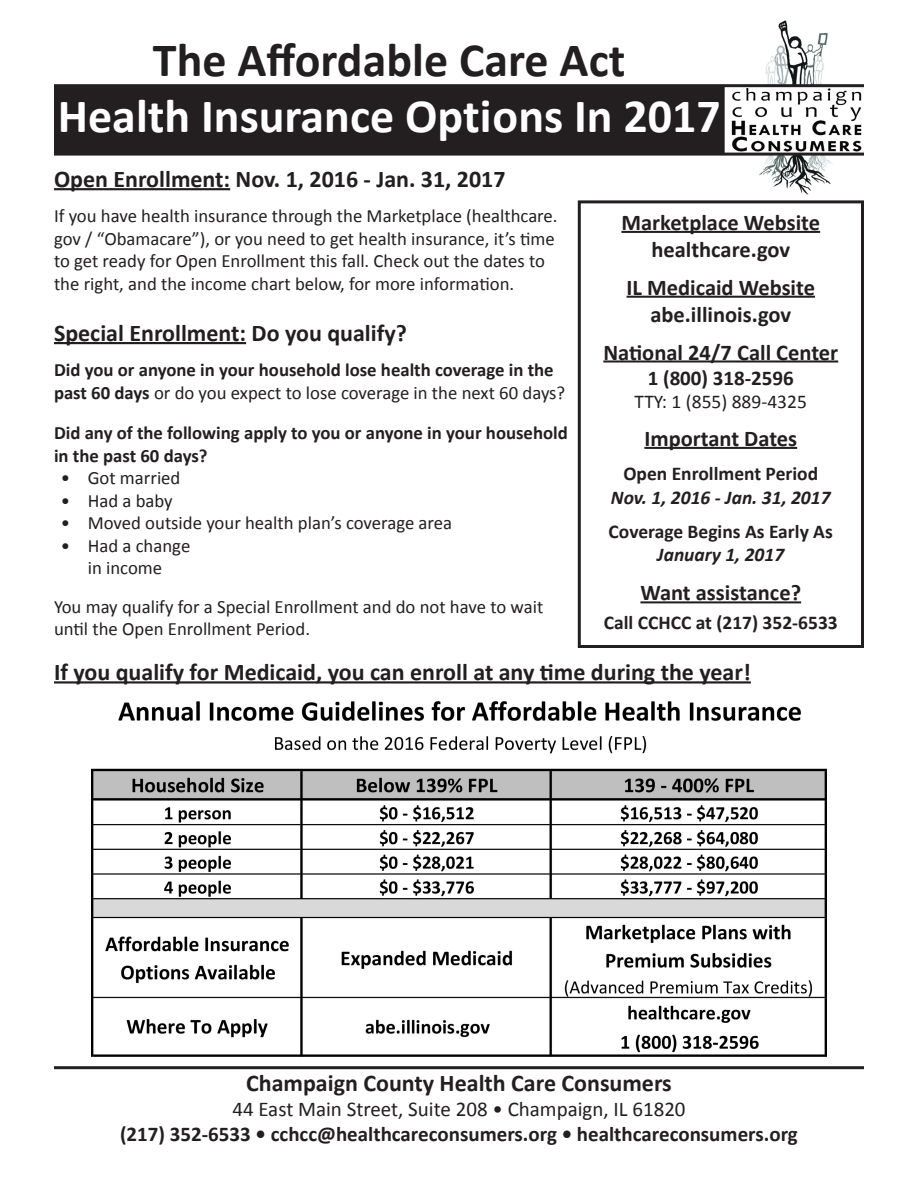
<style>
.page{position:relative;width:918px;height:1188px;background:#fff}
.page>*{position:absolute;margin:0;border:0;box-sizing:border-box;transform-origin:0 0}
.t1{font:700 48px "Calibri";color:#fff}
.t2{font:700 48px "Calibri";color:#231f20}
.t3{font:700 24px "Calibri";color:#231f20}
.t4{font:700 22.5px "Calibri";color:#231f20}
.t5{font:700 21px "Calibri";color:#231f20}
.t6{font:21px "Calibri";color:#231f20}
.t7{font:700 19.5px "Calibri";color:#231f20}
.t8{font:italic 700 19.5px "Calibri";color:#231f20}
.t9{font:19.5px "Calibri";color:#231f20}
.t10{font:18.75px/22.5px "Calibri";color:#231f20}
.t11{font:700 18.75px/22.5px "Calibri";color:#231f20}
.s1{font-weight:400}
</style>
<div class="page">
<img style="left:732px;top:20px;width:129px;height:175px">
<div style="left:55px;top:86px;width:669px;height:67px;background:#231f20"></div>
<hr style="left:54px;top:84px;width:810px;height:3px;background:#231f20">
<hr style="left:54px;top:153px;width:810px;height:3px;background:#231f20">
<hr style="left:621px;top:231px;width:199px;height:2px;background:#231f20">
<hr style="left:627px;top:296px;width:188px;height:2px;background:#231f20">
<hr style="left:603px;top:360px;width:235px;height:3px;background:#231f20">
<hr style="left:644px;top:447px;width:153px;height:2px;background:#231f20">
<hr style="left:640px;top:601px;width:161px;height:2px;background:#231f20">
<hr style="left:54px;top:1066px;width:810px;height:3px;background:#231f20">
<hr style="left:54px;top:188px;width:176px;height:2px;background:#231f20">
<hr style="left:54px;top:342px;width:192px;height:2px;background:#231f20">
<div style="left:578px;top:200px;width:286px;height:448px;border:3px solid #231f20"></div>
<hr style="left:54px;top:681px;width:697px;height:3px;background:#231f20">
<img style="left:92px;top:701px;width:734px;height:356px">
<p class="t2" style="left:153px;top:29px;width:474px">The Affordable Care Act</p>
<p class="t1" style="left:58px;top:86px;width:665px">Health Insurance Options In 2017</p>
<p class="t3" style="left:54px;top:164px;width:453px">Open Enrollment: Nov. 1, 2016 - Jan. 31, 2017</p>
<p class="t10" style="left:54px;top:205px;width:505px">If you have health insurance through the Marketplace (healthcare. gov / “Obamacare”), or you need to get health insurance, it’s time to get ready for Open Enrollment this fall. Check out the dates to the right, and the income chart below, for more information.</p>
<p class="t3" style="left:54px;top:318px;width:354px">Special Enrollment: Do you qualify?</p>
<p class="t11" style="left:54px;top:359px;width:513px">Did you or anyone in your household lose health coverage in the past 60 days <span class="s1">or do you expect to lose coverage in the next 60 days?</span></p>
<p class="t11" style="left:54px;top:422px;width:515px">Did any of the following apply to you or anyone in your household in the past 60 days?</p>
<p class="t10" style="left:61px;top:467px;width:121px">• Got married</p>
<p class="t10" style="left:61px;top:489px;width:114px">• Had a baby</p>
<p class="t10" style="left:61px;top:512px;width:393px">• Moved outside your health plan’s coverage area</p>
<p class="t10" style="left:61px;top:534px;width:131px;text-align:center">• Had a change in income</p>
<p class="t10" style="left:54px;top:595px;width:491px">You may qualify for a Special Enrollment and do not have to wait until the Open Enrollment Period.</p>
<p class="t3" style="left:54px;top:657px;width:698px">If you qualify for Medicaid, you can enroll at any time during the year!</p>
<p class="t4" style="left:621px;top:208px;width:200px">Marketplace Website</p>
<p class="t4" style="left:651px;top:235px;width:140px">healthcare.gov</p>
<p class="t4" style="left:627px;top:273px;width:190px">IL Medicaid Website</p>
<p class="t4" style="left:650px;top:300px;width:142px">abe.illinois.gov</p>
<p class="t4" style="left:603px;top:338px;width:236px">National 24/7 Call Center</p>
<p class="t5" style="left:648px;top:364px;width:148px">1 (800) 318-2596</p>
<p class="t9" style="left:635px;top:389px;width:174px">TTY: 1 (855) 889-4325</p>
<p class="t4" style="left:644px;top:424px;width:154px">Important Dates</p>
<p class="t7" style="left:623px;top:461px;width:196px">Open Enrollment Period</p>
<p class="t8" style="left:611px;top:485px;width:221px">Nov. 1, 2016 - Jan. 31, 2017</p>
<p class="t7" style="left:609px;top:519px;width:226px">Coverage Begins As Early As</p>
<p class="t8" style="left:657px;top:542px;width:129px">January 1, 2017</p>
<p class="t4" style="left:640px;top:579px;width:162px">Want assistance?</p>
<p class="t7" style="left:604px;top:610px;width:235px">Call CCHCC at (217) 352-6533</p>
<p class="t3" style="left:246px;top:1067px;width:427px">Champaign County Health Care Consumers</p>
<p class="t6" style="left:232px;top:1096px;width:455px">44 East Main Street, Suite 208 • Champaign, IL 61820</p>
<p class="t5" style="left:120px;top:1121px;width:679px">(217) 352-6533 • cchcc@healthcareconsumers.org • healthcareconsumers.org</p>
</div>
